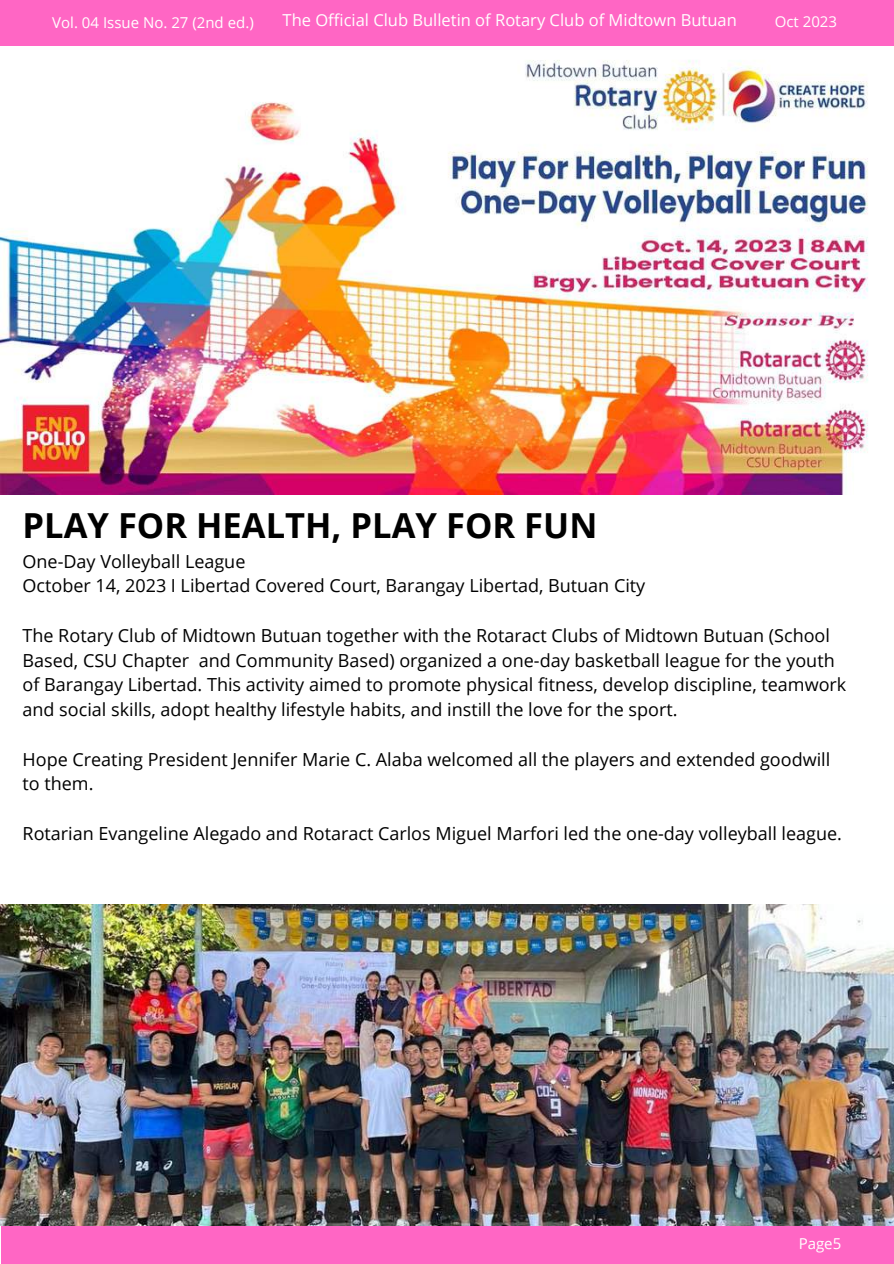
<style>
.page{position:relative;width:894px;height:1264px;background:#fff}
.page>*{position:absolute;margin:0;border:0;box-sizing:border-box;transform-origin:0 0}
.t1{font:700 34.5px "Open Sans";color:#000}
.t2{font:18px/24.8px "Open Sans";color:#000}
.t3{font:16.5px "Open Sans";color:#fff}
.t4{font:15px "Open Sans";color:#fff}
</style>
<div class="page">
<div style="left:2px;top:1225px;width:891px;height:38px;background:#ff66c4"></div>
<div style="left:0;top:0;width:893px;height:46px;background:#ff66c4"></div>
<img style="left:0;top:60px;width:868px;height:434px">
<img style="left:0;top:904px;width:893px;height:321px">
<p class="t4" style="left:52px;top:12px;width:203px">Vol. 04 Issue No. 27 (2nd ed.)</p>
<p class="t3" style="left:282px;top:9px;width:455px">The Official Club Bulletin of Rotary Club of Midtown Butuan</p>
<p class="t4" style="left:774px;top:11px;width:64px">Oct 2023</p>
<h1 class="t1" style="left:23px;top:501px;width:576px">PLAY FOR HEALTH, PLAY FOR FUN</h1>
<p class="t2" style="left:23px;top:548px;width:624px">One-Day Volleyball League<br>October 14, 2023 I Libertad Covered Court, Barangay Libertad, Butuan City</p>
<p class="t2" style="left:23px;top:622px;width:825px">The Rotary Club of Midtown Butuan together with the Rotaract Clubs of Midtown Butuan (School Based, CSU Chapter and Community Based) organized a one-day basketball league for the youth of Barangay Libertad. This activity aimed to promote physical fitness, develop discipline, teamwork and social skills, adopt healthy lifestyle habits, and instill the love for the sport.</p>
<p class="t2" style="left:23px;top:746px;width:809px">Hope Creating President Jennifer Marie C. Alaba welcomed all the players and extended goodwill to them.</p>
<p class="t2" style="left:23px;top:820px;width:820px">Rotarian Evangeline Alegado and Rotaract Carlos Miguel Marfori led the one-day volleyball league.</p>
<p class="t4" style="left:798px;top:1232px;width:44px">Page5</p>
</div>
